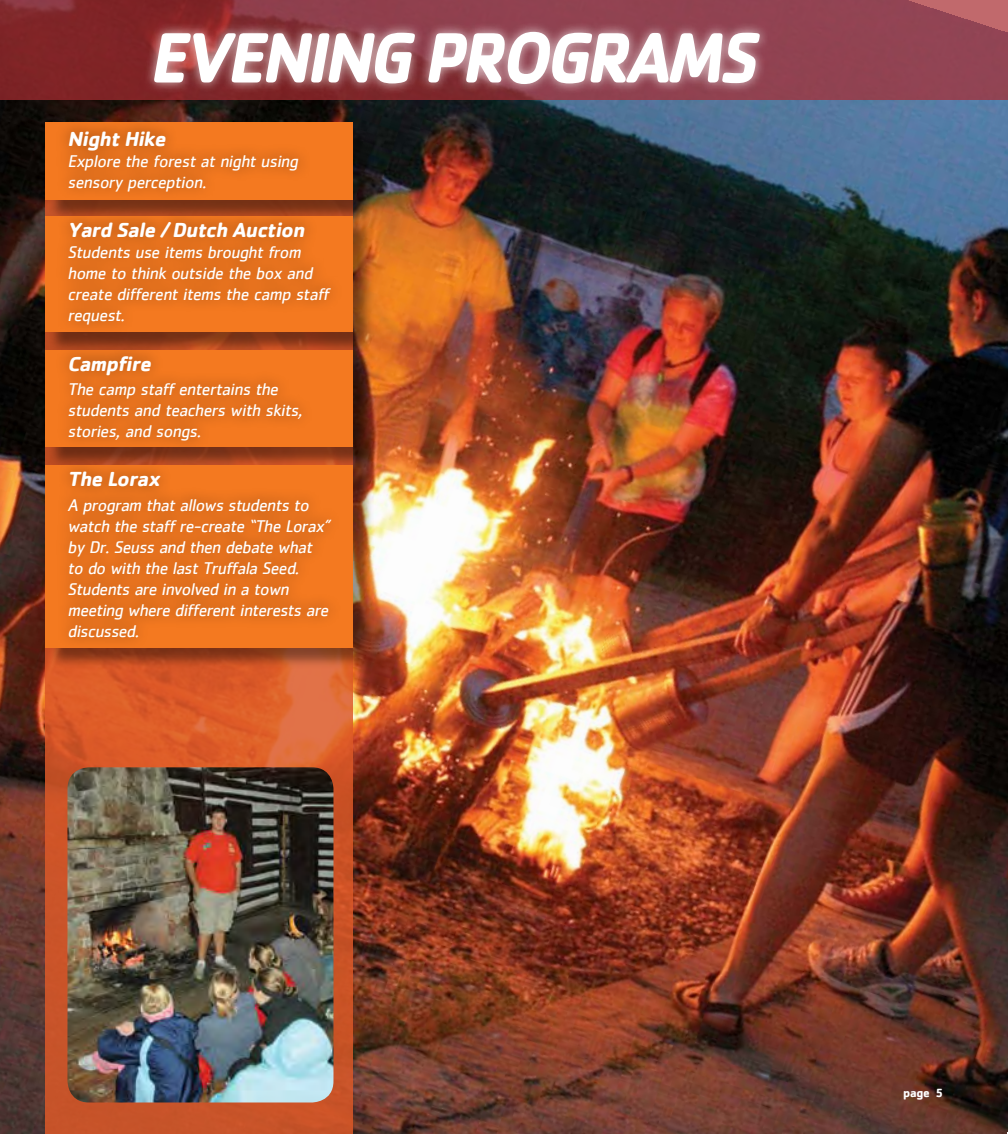
<style>
.page{position:relative;width:1008px;height:1134px;background:#fff}
.page>*{position:absolute;margin:0;border:0;box-sizing:border-box;transform-origin:0 0}
.t1{font:italic 700 73.67px "Cachet";color:#fff;scale:.93 1}
.t2{font:italic 700 21px "Cachet";color:#fff}
.t3{font:italic 17.5px/21px "Cachet";color:#fff}
.t4{font:700 12.25px "Cachet";letter-spacing:-.025em;color:#fff}
</style>
<div class="page">
<img style="left:0;top:100px;width:1008px;height:1034px">
<svg style="left:45px;top:200px;width:307px;height:934px"></svg>
<div style="left:48px;top:125px;width:327px;height:97px;background:#000;opacity:.41"></div>
<div style="left:45px;top:122px;width:307px;height:78px;background:#f47920"></div>
<div style="left:48px;top:219px;width:327px;height:135px;background:#000;opacity:.41"></div>
<div style="left:45px;top:217px;width:307px;height:115px;background:#f47920"></div>
<div style="left:48px;top:353px;width:327px;height:115px;background:#000;opacity:.41"></div>
<div style="left:45px;top:351px;width:307px;height:96px;background:#f47920"></div>
<div style="left:48px;top:468px;width:327px;height:202px;background:#000;opacity:.41"></div>
<div style="left:45px;top:465px;width:307px;height:183px;background:#f47920"></div>
<div style="left:55px;top:118px;width:289px;height:533px;background:#000;opacity:.42"></div>
<svg style="left:0;top:0;width:1008px;height:100px;fill:#904250"></svg>
<div style="left:144px;top:21px;width:626px;height:74px;background:#fff;opacity:.75"></div>
<img style="left:67px;top:767px;width:266px;height:335px">
<h1 class="t1" style="left:149px;top:10px;width:672px">EVENING PROGRAMS</h1>
<p class="t2" style="left:67px;top:125px;width:104px">NightHike</p>
<p class="t3" style="left:67px;top:150px;width:236px">Explore the forest at night using sensory perception.</p>
<p class="t2" style="left:67px;top:216px;width:243px">Yard Sale / Dutch Auction</p>
<p class="t3" style="left:67px;top:241px;width:267px">Students use items brought from home to think outside the box and create different items the camp staff request.</p>
<p class="t2" style="left:67px;top:350px;width:89px">Campfire</p>
<p class="t3" style="left:67px;top:378px;width:240px">The camp staff entertains the students and teachers with skits, stories, and songs.</p>
<p class="t2" style="left:67px;top:465px;width:98px">The Lorax</p>
<p class="t3" style="left:67px;top:494px;width:267px">A program thatallows students to watch the staffre-create “The Lorax” by Dr.Seuss and then debate what to do with the lastTruffala Seed.<br>Students are involved in a town meeting where differentinterests are discussed.</p>
<p class="t4" style="left:903px;top:1085px;width:42px">page 5</p>
<p class="t4" style="left:907px;top:1087px;width:39px">page 3</p>
</div>
